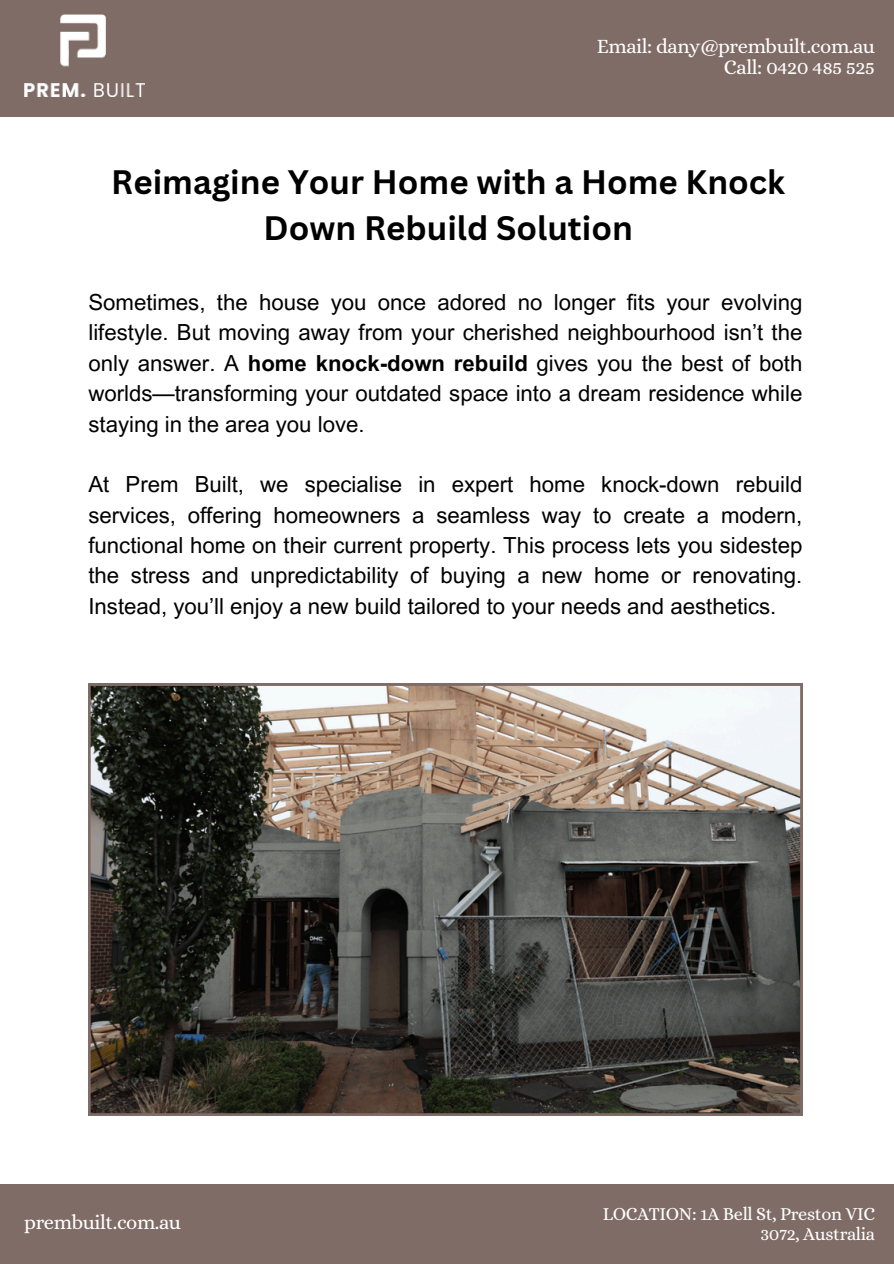
<style>
.page{position:relative;width:894px;height:1264px;background:#fff}
.page>*{position:absolute;margin:0;border:0;box-sizing:border-box;transform-origin:0 0}
.t1{font:700 33px/46.2px "Canva Sans";color:#000;text-align:center}
.t2{font:22.2px/30.3px "Arial MT Pro";color:#000;text-align:justify}
.t3{font:20.4px/21.3px "Alice";letter-spacing:-.02em;color:#fff;text-align:right}
.t4{font:18.3px/19.2px "Alice";letter-spacing:-.02em;color:#fff;text-align:right}
.s1{font-weight:700}
</style>
<div class="page">
<div style="left:0;top:1184px;width:893px;height:79px;background:#806c67"></div>
<div style="left:0;top:0;width:893px;height:117px;background:#806c67"></div>
<img style="left:24px;top:15px;width:121px;height:82px">
<svg style="left:88px;top:683px;width:714px;height:432px;background:#59554f"></svg>
<h1 class="t3" style="left:596px;top:35px;width:280px">Email: dany@prembuilt.com.au<br>Call: 0420 485 525</h1>
<p class="t1" style="left:111px;top:158px;width:675px">Reimagine Your Home with a Home Knock<br>Down Rebuild Solution</p>
<h2 class="t2" style="left:88px;top:290px;width:715px">Sometimes, the house you once adored no longer fits your evolving lifestyle. But moving away from your cherished neighbourhood isn’t the only answer. A <span class="s1">home knock-down rebuild</span> gives you the best of both worlds—transforming your outdated space into a dream residence while staying in the area you love.</h2>
<h2 class="t2" style="left:88px;top:472px;width:715px">At Prem Built, we specialise in expert home knock-down rebuild services, offering homeowners a seamless way to create a modern, functional home on their current property. This process lets you sidestep the stress and unpredictability of buying a new home or renovating.<br>Instead, you’ll enjoy a new build tailored to your needs and aesthetics.</h2>
<p class="t3" style="left:24px;top:1211px;width:158px">prembuilt.com.au</p>
<h2 class="t4" style="left:602px;top:1204px;width:274px">LOCATION: 1A Bell St, Preston VIC<br>3072, Australia</h2>
</div>
